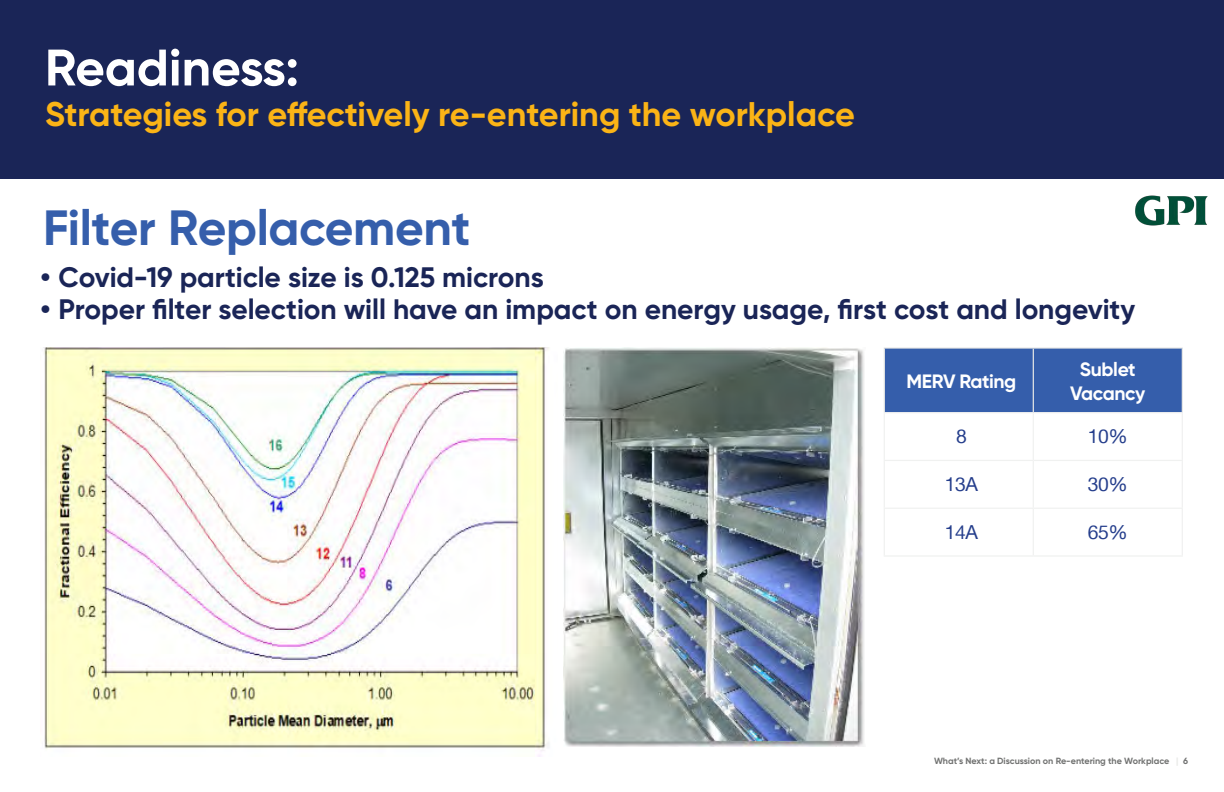
<style>
.page{position:relative;width:1224px;height:792px;background:#fff}
.page>*{position:absolute;margin:0;border:0;box-sizing:border-box;transform-origin:0 0}
.t1{font:700 51.2px "Gilroy";color:#fff}
.t2{font:700 49.5px "Gilroy";letter-spacing:-.01em;color:#355eab}
.t3{font:700 34.2px "Gilroy";color:#fbb416}
.t4{font:700 28.2px "Gilroy";letter-spacing:-.005em;color:#1a2557}
.t5{font:700 19.3px "Gilroy";letter-spacing:-.02em;color:#fff}
.t6{font:19.3px "Helvetica Neue LT";letter-spacing:-.02em;color:#253e8c}
.t7{font:700 9px "Gilroy";color:#717271}
.s1{color:#e8e9e7}
</style>
<div class="page">
<div style="left:0;top:0;width:1224px;height:179px;background:#1a2557"></div>
<div style="left:885px;top:349px;width:297px;height:63px;background:#355eab"></div>
<hr style="left:884px;top:347px;width:149px;height:2px;background:#e8e9e7">
<hr style="left:884px;top:349px;width:1px;height:63px;background:#e8e9e7">
<hr style="left:1033px;top:347px;width:150px;height:2px;background:#e8e9e7">
<hr style="left:1033px;top:349px;width:1px;height:63px;background:#e8e9e7">
<hr style="left:1182px;top:349px;width:1px;height:63px;background:#e8e9e7">
<hr style="left:884px;top:412px;width:149px;height:1px;background:#f0f1f0">
<hr style="left:884px;top:413px;width:1px;height:47px;background:#f0f1f0">
<hr style="left:1033px;top:412px;width:150px;height:1px;background:#f0f1f0">
<hr style="left:1033px;top:413px;width:1px;height:47px;background:#f0f1f0">
<hr style="left:1182px;top:413px;width:1px;height:47px;background:#f0f1f0">
<hr style="left:884px;top:460px;width:149px;height:1px;background:#f0f1f0">
<hr style="left:884px;top:461px;width:1px;height:47px;background:#f0f1f0">
<hr style="left:1033px;top:460px;width:150px;height:1px;background:#f0f1f0">
<hr style="left:1033px;top:461px;width:1px;height:47px;background:#f0f1f0">
<hr style="left:1182px;top:461px;width:1px;height:47px;background:#f0f1f0">
<hr style="left:884px;top:508px;width:149px;height:1px;background:#f0f1f0">
<hr style="left:884px;top:509px;width:1px;height:46px;background:#f0f1f0">
<hr style="left:1033px;top:508px;width:150px;height:1px;background:#f0f1f0">
<hr style="left:1033px;top:509px;width:1px;height:46px;background:#f0f1f0">
<hr style="left:1182px;top:509px;width:1px;height:46px;background:#f0f1f0">
<hr style="left:884px;top:555px;width:149px;height:2px;background:#f0f1f0">
<hr style="left:1033px;top:555px;width:150px;height:2px;background:#f0f1f0">
<img style="left:43px;top:347px;width:506px;height:410px">
<img style="left:563px;top:347px;width:301px;height:400px">
<img style="left:1135px;top:195px;width:73px;height:31px">
<p class="t1" style="left:45px;top:36px;width:256px">Readiness:</p>
<p class="t3" style="left:45px;top:93px;width:811px">Strategies for effectively re-entering the workplace</p>
<p class="t2" style="left:43px;top:197px;width:429px">Filter Replacement</p>
<p class="t4" style="left:40px;top:259px;width:505px">• Covid-19 particle size is 0.125 microns</p>
<p class="t4" style="left:40px;top:291px;width:1096px">• Proper filter selection will have an impact on energy usage, first cost and longevity</p>
<p class="t5" style="left:907px;top:369px;width:111px">MERV Rating</p>
<p class="t5" style="left:1080px;top:358px;width:57px">Sublet</p>
<p class="t5" style="left:1070px;top:381px;width:76px">Vacancy</p>
<p class="t6" style="left:956px;top:425px;width:12px">8</p>
<p class="t6" style="left:1088px;top:425px;width:42px">10%</p>
<p class="t6" style="left:945px;top:473px;width:35px">13A</p>
<p class="t6" style="left:1088px;top:473px;width:42px">30%</p>
<p class="t6" style="left:945px;top:521px;width:35px">14A</p>
<p class="t6" style="left:1088px;top:521px;width:42px">65%</p>
<p class="t7" style="left:934px;top:755px;width:255px">What’s Next: a Discussion on Re-entering the Workplace <span class="s1">|</span> 6</p>
</div>
